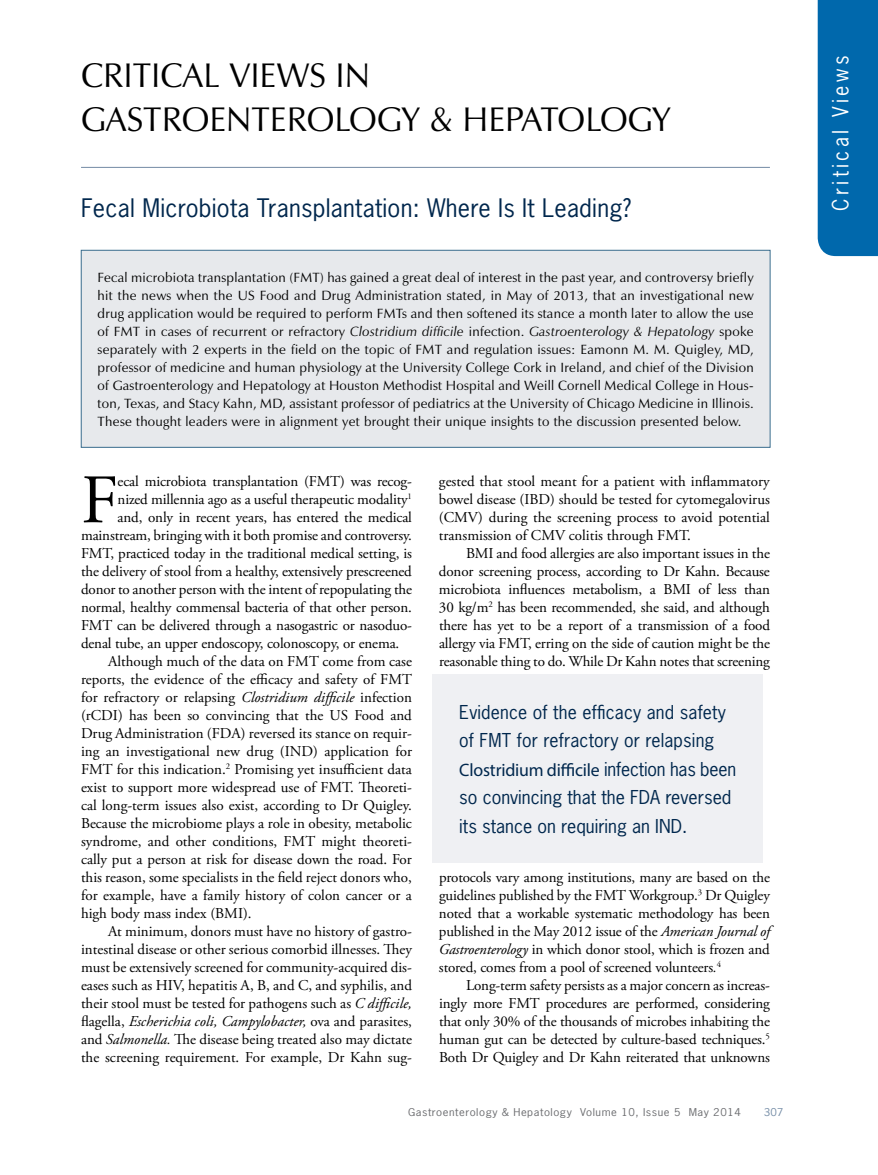
<style>
.page{position:relative;width:878px;height:1175px;background:#fff}
.page>*{position:absolute;margin:0;border:0;box-sizing:border-box;transform-origin:0 0}
.t1{font:69.3px "Adobe Garamond Pro";color:#000}
.t2{font:34.5px/43.5px "Zapf Humanist 601 BT";color:#000}
.t3{font:24px "News Gothic Std";letter-spacing:.01em;color:#00274d}
.t4{font:21px "News Gothic Std";letter-spacing:.17em;color:#fff;scale:.95 1}
.t5{font:18px/28.5px "News Gothic Std";color:#00274d}
.t6{font:18px "Myriad Pro";letter-spacing:-.01em;color:#00274d}
.t7{font:15px/18px "Adobe Garamond Pro";color:#000;text-align:justify}
.t8{font:italic 15px "Adobe Garamond Pro";color:#000}
.t9{font:13.5px/18px "Zapf Humanist 601 BT";letter-spacing:.02em;color:#000;text-align:justify}
.t10{font:10.2px "News Gothic Std";letter-spacing:.05em;color:#6d6e71;scale:1.11 1}
.t11{font:10.2px "News Gothic Std";color:#738ba5;scale:1.11 1}
.s1{font-style:italic}
.s2{font-style:normal}
.s3{font-family:"News Gothic Std"}
</style>
<div class="page">
<div style="left:817px;top:0;width:61px;height:256px;background:#0068ac"></div>
<hr style="left:81px;top:167px;width:689px;height:1px;background:#738ba5">
<div style="left:432px;top:675px;width:331px;height:188px;background:#eff0f3"></div>
<div style="left:81px;top:250px;width:689px;height:197px;background:#e7e9ec"></div>
<div style="left:81px;top:250px;width:689px;height:197px;border:1px solid #3b6e8f"></div>
<h2 class="t2" style="left:81px;top:54px;width:591px">CRITICAL VIEWS IN<br>GASTROENTEROLOGY &amp; HEPATOLOGY</h2>
<h3 class="t3" style="left:81px;top:193px;width:552px">Fecal Microbiota Transplantation: Where Is It Leading?</h3>
<p class="t9" style="left:98px;top:268px;width:657px">Fecal microbiota transplantation (FMT) has gained a great deal of interest in the past year, and controversy briefly hit the news when the US Food and Drug Administration stated, in May of 2013, that an investigational new drug application would be required to perform FMTs and then softened its stance a month later to allow the use of FMT in cases of recurrent or refractory <span class="s1">Clostridium difficile</span> infection. <span class="s1">Gastroenterology &amp; Hepatology</span> spoke separately with 2 experts in the field on the topic of FMT and regulation issues: Eamonn M. M. Quigley, MD, professor of medicine and human physiology at the University College Cork in Ireland, and chief of the Division of Gastroenterology and Hepatology at Houston Methodist Hospital and Weill Cornell Medical College in Hous&shy;ton, Texas, and Stacy Kahn, MD, assistant professor of pediatrics at the University of Chicago Medicine in Illinois.<br>These thought leaders were in alignment yet brought their unique insights to the discussion presented below.</p>
<h1 class="t1" style="left:81px;top:458px;width:39px">F</h1>
<p class="t7" style="left:118px;top:473px;width:296px">ecal microbiota transplantation (FMT) was recog-</p>
<p class="t7" style="left:118px;top:491px;width:296px">nized millennia ago as a useful therapeutic modality<sup>1</sup></p>
<p class="t7" style="left:118px;top:509px;width:296px">and, only in recent years, has entered the medical</p>
<p class="t7" style="left:81px;top:527px;width:332px">mainstream, bringing with it both promise and controversy.</p>
<p class="t7" style="left:81px;top:545px;width:332px">FMT, practiced today in the traditional medical setting, is</p>
<p class="t7" style="left:81px;top:563px;width:332px">the delivery of stool from a healthy, extensively prescreened</p>
<p class="t7" style="left:81px;top:581px;width:332px">donor to another person with the intent of repopulating the</p>
<p class="t7" style="left:81px;top:599px;width:332px">normal, healthy commensal bacteria of that other person.</p>
<p class="t7" style="left:81px;top:617px;width:332px">FMT can be delivered through a nasogastric or nasoduo-</p>
<p class="t7" style="left:81px;top:635px;width:320px">denal tube, an upper endoscopy, colonoscopy, or enema.</p>
<p class="t7" style="left:108px;top:653px;width:305px">Although much of the data on FMT come from case</p>
<p class="t7" style="left:81px;top:671px;width:332px">reports, the evidence of the efficacy and safety of FMT</p>
<p class="t7" style="left:81px;top:689px;width:332px">for refractory or relapsing <span class="s1">Clostridium difficile</span> infection</p>
<p class="t7" style="left:81px;top:707px;width:332px">(rCDI) has been so convincing that the US Food and</p>
<p class="t7" style="left:81px;top:725px;width:332px">Drug Administration (FDA) reversed its stance on requir-</p>
<p class="t7" style="left:81px;top:743px;width:332px">ing an investigational new drug (IND) application for</p>
<p class="t7" style="left:81px;top:761px;width:332px">FMT for this indication.<sup>2</sup> Promising yet insufficient data</p>
<p class="t7" style="left:81px;top:779px;width:332px">exist to support more widespread use of FMT. Theoreti-</p>
<p class="t7" style="left:81px;top:797px;width:332px">cal long-term issues also exist, according to Dr Quigley.</p>
<p class="t7" style="left:81px;top:815px;width:332px">Because the microbiome plays a role in obesity, metabolic</p>
<p class="t7" style="left:81px;top:833px;width:332px">syndrome, and other conditions, FMT might theoreti-</p>
<p class="t7" style="left:81px;top:851px;width:332px">cally put a person at risk for disease down the road. For</p>
<p class="t7" style="left:81px;top:869px;width:332px">this reason, some specialists in the field reject donors who,</p>
<p class="t7" style="left:81px;top:887px;width:332px">for example, have a family history of colon cancer or a</p>
<p class="t7" style="left:81px;top:905px;width:172px">high body mass index (BMI).</p>
<p class="t7" style="left:108px;top:923px;width:305px">At minimum, donors must have no history of gastro-</p>
<p class="t7" style="left:81px;top:941px;width:332px">intestinal disease or other serious comorbid illnesses. They</p>
<p class="t7" style="left:81px;top:959px;width:332px">must be extensively screened for community-acquired dis-</p>
<p class="t7" style="left:81px;top:977px;width:332px">eases such as HIV, hepatitis A, B, and C, and syphilis, and</p>
<p class="t7" style="left:81px;top:995px;width:332px">their stool must be tested for pathogens such as <span class="s1">C difficile,</span></p>
<p class="t8" style="left:81px;top:1012px;width:332px"><span class="s2">flagella,</span> Escherichia coli, Campylobacter, <span class="s2">ova and parasites,</span></p>
<p class="t7" style="left:81px;top:1031px;width:332px">and <span class="s1">Salmonella.</span> The disease being treated also may dictate</p>
<p class="t7" style="left:81px;top:1049px;width:332px">the screening requirement. For example, Dr Kahn sug-</p>
<p class="t7" style="left:439px;top:473px;width:332px">gested that stool meant for a patient with inflammatory bowel disease (IBD) should be tested for cytomegalovirus (CMV) during the screening process to avoid potential transmission of CMV colitis through FMT.</p>
<p class="t7" style="left:439px;top:545px;width:332px;text-indent:27px">BMI and food allergies are also important issues in the donor screening process, according to Dr Kahn. Because microbiota influences metabolism, a BMI of less than 30 kg/m<sup>2</sup> has been recommended, she said, and although there has yet to be a report of a transmission of a food allergy via FMT, erring on the side of caution might be the reasonable thing to do. While Dr Kahn notes that screening</p>
<p class="t5" style="left:459px;top:697px;width:268px">Evidence of the efficacy and safety of FMT for refractory or relapsing</p>
<p class="t6" style="left:459px;top:758px;width:278px">Clostridium difficile <span class="s3">infection has been</span></p>
<p class="t5" style="left:459px;top:783px;width:274px">so convincing that the FDA reversed its stance on requiring an IND.</p>
<p class="t7" style="left:439px;top:869px;width:332px">protocols vary among institutions, many are based on the guidelines published by the FMT Workgroup.<sup>3</sup> Dr Quigley noted that a workable systematic methodology has been published in the May 2012 issue of the <span class="s1">American Journal of Gastroenterology</span> in which donor stool, which is frozen and stored, comes from a pool of screened volunteers<span class="s1">.</span><sup>4</sup></p>
<p class="t7" style="left:439px;top:977px;width:332px;text-indent:27px">Long-term safety persists as a major concern as increas&shy;ingly more FMT procedures are performed, considering that only 30% of the thousands of microbes inhabiting the human gut can be detected by culture-based techniques.<sup>5<br></sup>Both Dr Quigley and Dr Kahn reiterated that unknowns</p>
<p class="t10" style="left:408px;top:1105px;width:301px">Gastroenterology &amp; Hepatology Volume 10, Issue 5 May 2014</p>
<p class="t11" style="left:764px;top:1105px;width:19px">307</p>
<h3 class="t4" style="left:827px;top:211px;width:165px;rotate:-90deg">Critical Views</h3>
</div>
